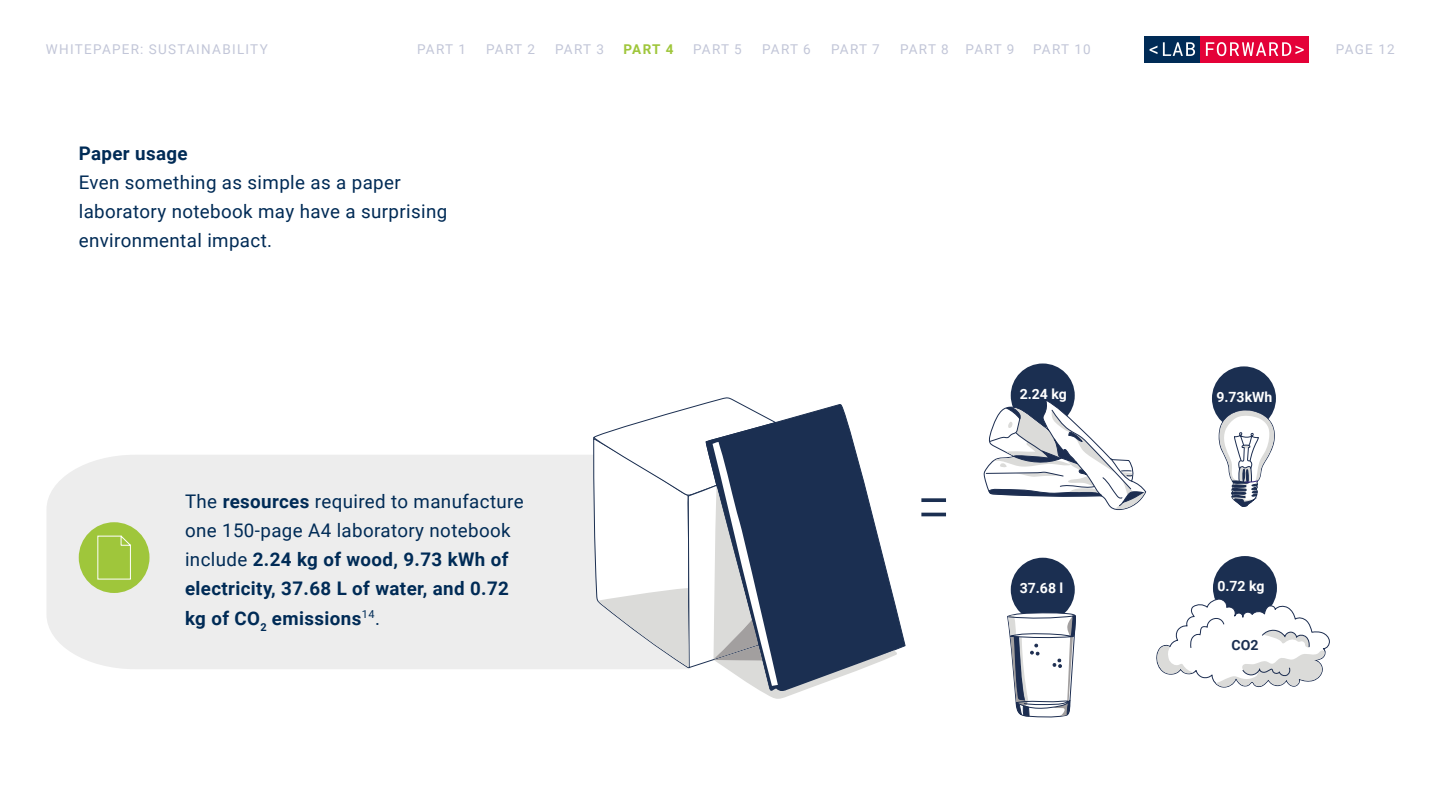
<style>
.page{position:relative;width:1440px;height:810px;background:#fff}
.page>*{position:absolute;margin:0;border:0;box-sizing:border-box;transform-origin:0 0}
.t1{font:300 71.4px "Roboto";color:#1b2f51;scale:.85 1}
.t2{font:700 18.75px/29.2px "Roboto";letter-spacing:.02em;color:#002b56}
.t3{font:18.75px/29.2px "Roboto";letter-spacing:.02em;color:#002b56}
.t4{font:700 14.02px "Roboto";color:#fff}
.t5{font:700 14.02px "Roboto";color:#1b2f51}
.t6{font:13.5px "Roboto";letter-spacing:.095em;color:#c2c6d8}
.t7{font:13.5px "Roboto";letter-spacing:.055em;color:#c2c6d8}
.t8{font:700 13.5px "Roboto";color:#9fc63b}
.s1{font-weight:400}
</style>
<div class="page">
<div style="left:1200px;top:36px;width:109px;height:26px;background:#e40138"></div>
<div style="left:1144px;top:36px;width:56px;height:26px;background:#002b56"></div>
<svg style="left:1150px;top:42px;width:45px;height:14px"></svg>
<svg style="left:1206px;top:42px;width:98px;height:14px"></svg>
<div style="left:47px;top:455px;width:546px;height:214px;background:#ededed"></div>
<svg style="left:593px;top:397px;width:306px;height:302px"></svg>
<div style="left:1011px;top:364px;width:64px;height:64px;background:#1b2f51;border-radius:50%"></div>
<div style="left:1212px;top:366px;width:64px;height:64px;background:#1b2f51;border-radius:50%"></div>
<div style="left:1213px;top:556px;width:64px;height:64px;background:#1b2f51;border-radius:50%"></div>
<div style="left:1011px;top:558px;width:64px;height:64px;background:#1b2f51;border-radius:50%"></div>
<svg style="left:1007px;top:578px;width:69px;height:140px"></svg>
<svg style="left:1219px;top:409px;width:56px;height:98px"></svg>
<svg style="left:1156px;top:599px;width:174px;height:89px"></svg>
<svg style="left:984px;top:400px;width:163px;height:110px"></svg>
<div style="left:79px;top:522px;width:71px;height:71px;background:#9fc63b;border-radius:50%"></div>
<svg style="left:97px;top:535px;width:34px;height:45px"></svg>
<p class="t6" style="left:46px;top:39px;width:223px">WHITEPAPER: SUSTAINABILITY</p>
<p class="t2" style="left:79px;top:138px;width:111px">Paper usage</p>
<p class="t6" style="left:417px;top:39px;width:50px">PART 1</p>
<p class="t6" style="left:486px;top:39px;width:50px">PART 2</p>
<p class="t6" style="left:555px;top:39px;width:50px">PART 3</p>
<p class="t8" style="left:624px;top:39px;width:51px">PART 4</p>
<p class="t6" style="left:693px;top:39px;width:50px">PART 5</p>
<p class="t6" style="left:762px;top:39px;width:50px">PART 6</p>
<p class="t6" style="left:831px;top:39px;width:50px">PART 7</p>
<p class="t7" style="left:900px;top:39px;width:116px">PART 8 PART 9</p>
<p class="t6" style="left:1033px;top:39px;width:59px">PART 10</p>
<p class="t3" style="left:79px;top:167px;width:370px">Even something as simple as a paper laboratory notebook may have a surprising environmental impact.</p>
<p class="t2" style="left:185px;top:486px;width:340px"><span class="s1">The</span> resources <span class="s1">required to manufacture one 150-page A4 laboratory notebook include</span> 2.24 kg of wood, 9.73 kWh of electricity, 37.68 L of water, and 0.72 kg of CO<sub>2</sub> emissions<sup>14</sup><span class="s1">.</span></p>
<h1 class="t1" style="left:917px;top:456px;width:41px">=</h1>
<p class="t4" style="left:1020px;top:384px;width:49px">2.24 kg</p>
<p class="t4" style="left:1216px;top:387px;width:58px">9.73kWh</p>
<p class="t4" style="left:1020px;top:578px;width:45px">37.68 l</p>
<p class="t4" style="left:1217px;top:576px;width:49px">0.72 kg</p>
<p class="t5" style="left:1232px;top:636px;width:28px">CO2</p>
<p class="t6" style="left:1336px;top:39px;width:60px">PAGE 12</p>
</div>
